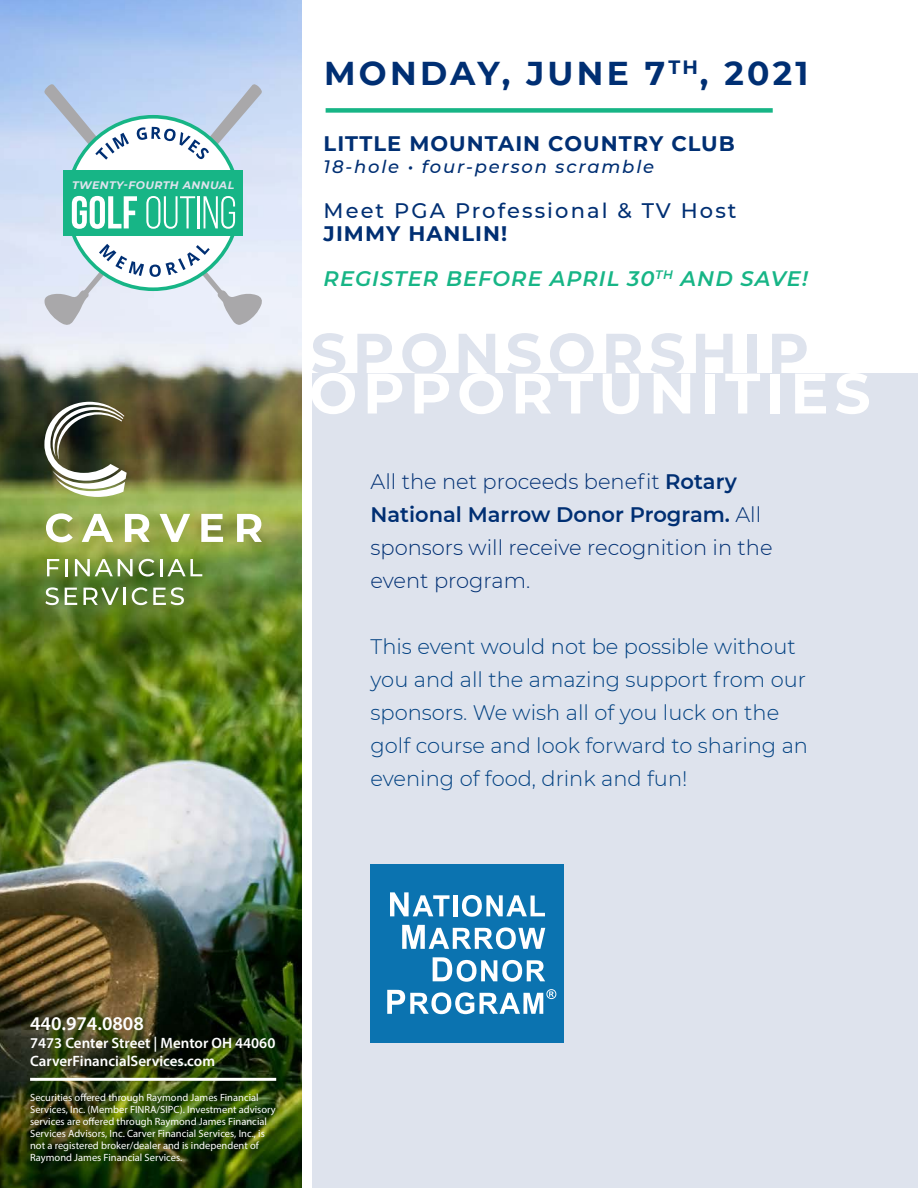
<style>
.page{position:relative;width:918px;height:1188px;background:#fff}
.page>*{position:absolute;margin:0;border:0;box-sizing:border-box;transform-origin:0 0}
.t1{font:700 57px "Montserrat";letter-spacing:.1em;color:#fff}
.t2{font:700 57px "Montserrat";letter-spacing:.1em;color:#dee3ed}
.t3{font:700 33px "Montserrat";letter-spacing:.1em;color:#002f73}
.t4{font:300 21px/33px "Montserrat";color:#004081}
.t5{font:300 21px/33px "Montserrat";color:#002f73}
.t6{font:700 21px "Montserrat";letter-spacing:.05em;color:#002f73}
.t7{font:italic 600 21px "Montserrat";letter-spacing:.05em;color:#17b586}
.t8{font:500 21px "Montserrat";letter-spacing:.1em;color:#002f73}
.t9{font:600 19.5px "Myriad Pro";color:#fff}
.t10{font:italic 500 18px "Montserrat";letter-spacing:.1em;color:#002f73}
.t11{font:600 15px "Myriad Pro";color:#fff}
.t12{font:italic 700 10.95px "Montserrat";letter-spacing:.04em;color:#dee3ed}
.t13{font:10.5px/12px "Myriad Pro";color:#fff}
.s1{font-weight:600}
</style>
<div class="page">
<img style="left:0;top:0;width:301px;height:1188px">
<svg style="left:44px;top:84px;width:219px;height:242px;background:#d0daed"></svg>
<div style="left:64px;top:170px;width:179px;height:66px;background:#17b586"></div>
<svg style="left:66px;top:115px;width:175px;height:176px"></svg>
<div style="left:312px;top:374px;width:606px;height:814px;background:#dee3ed"></div>
<svg style="left:46px;top:513px;width:27px;height:29px"></svg>
<svg style="left:82px;top:514px;width:31px;height:28px"></svg>
<svg style="left:125px;top:514px;width:25px;height:28px"></svg>
<svg style="left:160px;top:514px;width:30px;height:28px"></svg>
<svg style="left:201px;top:514px;width:22px;height:28px"></svg>
<svg style="left:237px;top:514px;width:25px;height:28px"></svg>
<img style="left:44px;top:402px;width:83px;height:95px">
<svg style="left:47px;top:559px;width:12px;height:17px"></svg>
<svg style="left:65px;top:559px;width:2px;height:17px"></svg>
<svg style="left:75px;top:559px;width:58px;height:17px"></svg>
<svg style="left:139px;top:559px;width:15px;height:18px"></svg>
<hr style="left:160px;top:559px;width:3px;height:17px;background:#fff">
<svg style="left:167px;top:559px;width:35px;height:17px"></svg>
<svg style="left:45px;top:587px;width:14px;height:18px"></svg>
<svg style="left:65px;top:588px;width:12px;height:17px"></svg>
<svg style="left:83px;top:588px;width:36px;height:17px"></svg>
<hr style="left:123px;top:588px;width:3px;height:17px;background:#fff">
<svg style="left:132px;top:587px;width:52px;height:18px"></svg>
<div style="left:326px;top:108px;width:447px;height:5px;background:#17b586"></div>
<div style="left:371px;top:864px;width:193px;height:178px;background:#0b73b0"></div>
<svg style="left:390px;top:892px;width:60px;height:24px"></svg>
<div style="left:453px;top:895px;width:5px;height:21px;background:#fff"></div>
<svg style="left:462px;top:895px;width:83px;height:22px"></svg>
<svg style="left:402px;top:925px;width:143px;height:24px"></svg>
<svg style="left:433px;top:957px;width:112px;height:25px"></svg>
<svg style="left:387px;top:990px;width:87px;height:24px"></svg>
<svg style="left:480px;top:989px;width:76px;height:25px"></svg>
<hr style="left:30px;top:1078px;width:246px;height:3px;background:#fff">
<p class="t12" style="left:72px;top:177px;width:164px">TWENTY-FOURTH ANNUAL</p>
<p class="t3" style="left:324px;top:49px;width:486px">MONDAY, JUNE 7<sup>TH</sup>, 2021</p>
<p class="t6" style="left:324px;top:128px;width:413px">LITTLE MOUNTAIN COUNTRY CLUB</p>
<p class="t10" style="left:324px;top:154px;width:332px">18-hole • four-person scramble</p>
<p class="t8" style="left:324px;top:196px;width:415px">Meet PGA Professional &amp; TV Host</p>
<p class="t6" style="left:324px;top:218px;width:185px">JIMMY HANLIN!</p>
<p class="t7" style="left:324px;top:263px;width:486px">REGISTER BEFORE APRIL 30<sup>TH</sup> AND SAVE!</p>
<p class="t2" style="left:311px;top:312px;width:500px">SPONSORSHIP</p>
<p class="t1" style="left:309px;top:352px;width:563px">OPPORTUNITIES</p>
<p class="t5" style="left:371px;top:464px;width:404px">All the net proceeds benefit <span class="s1">Rotary<br>National Marrow Donor Program.</span> All sponsors will receive recognition in the event program.</p>
<p class="t4" style="left:371px;top:629px;width:439px">This event would not be possible without you and all the amazing support from our sponsors. We wish all of you luck on the golf course and look forward to sharing an evening of food, drink and fun!</p>
<p class="t9" style="left:30px;top:1011px;width:115px">440.974.0808</p>
<p class="t11" style="left:30px;top:1033px;width:247px">7473 Center Street | Mentor OH 44060</p>
<p class="t11" style="left:30px;top:1051px;width:186px">CarverFinancialServices.com</p>
<p class="t13" style="left:30px;top:1091px;width:247px">Securities offered through Raymond James Financial Services, Inc. (Member FINRA/SIPC). Investment advisory services are offered through Raymond James Financial Services Advisors, Inc. Carver Financial Services, Inc., is not a registered broker/dealer and is independent of Raymond James Financial Services.</p>
</div>
